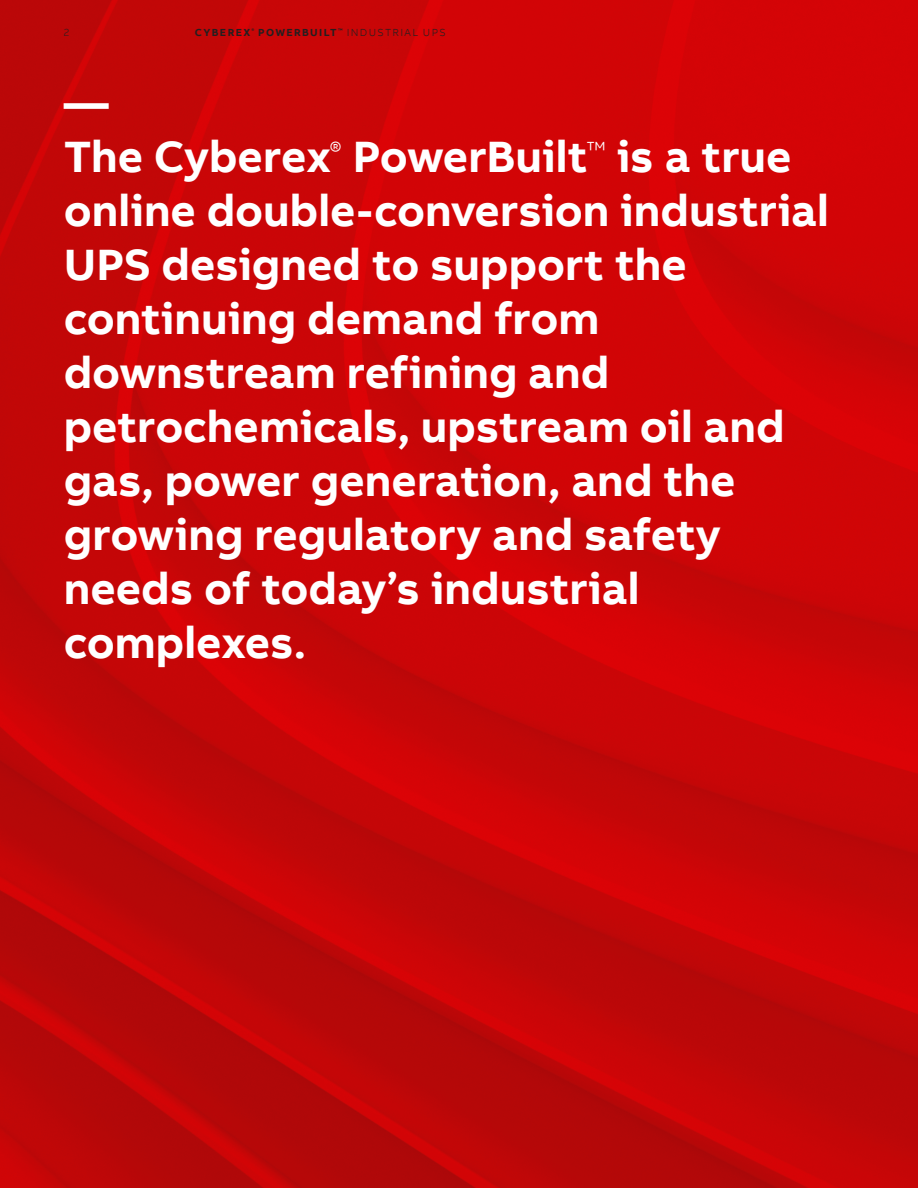
<style>
.page{position:relative;width:918px;height:1188px;background:#fff}
.page>*{position:absolute;margin:0;border:0;box-sizing:border-box;transform-origin:0 0}
.t1{font:700 45px/54px "AB Bvoice";color:#fff}
.t2{font:700 10.5px "AB Bvoice";letter-spacing:.13em;color:#231f20}
.t3{font:300 10.5px "AB Bvoice";color:#231f20}
.s1{font-weight:300}
</style>
<div class="page">
<img style="left:0;top:0;width:918px;height:1188px">
<p class="t3" style="left:64px;top:26px;width:7px">2</p>
<p class="t2" style="left:195px;top:25px;width:252px">CYBEREX<sup>®</sup> POWERBUILT <sup>™</sup> <span class="s1">INDUSTRIAL UPS</span></p>
<p class="t1" style="left:64px;top:76px;width:767px">—<br>The Cyberex<sup>®</sup> PowerBuilt<sup>™</sup> is a true online double-conversion industrial<br>UPS designed to support the continuing demand from downstream refining and petrochemicals, upstream oil and gas, power generation, and the growing regulatory and safety needs of today’s industrial complexes.</p>
</div>
